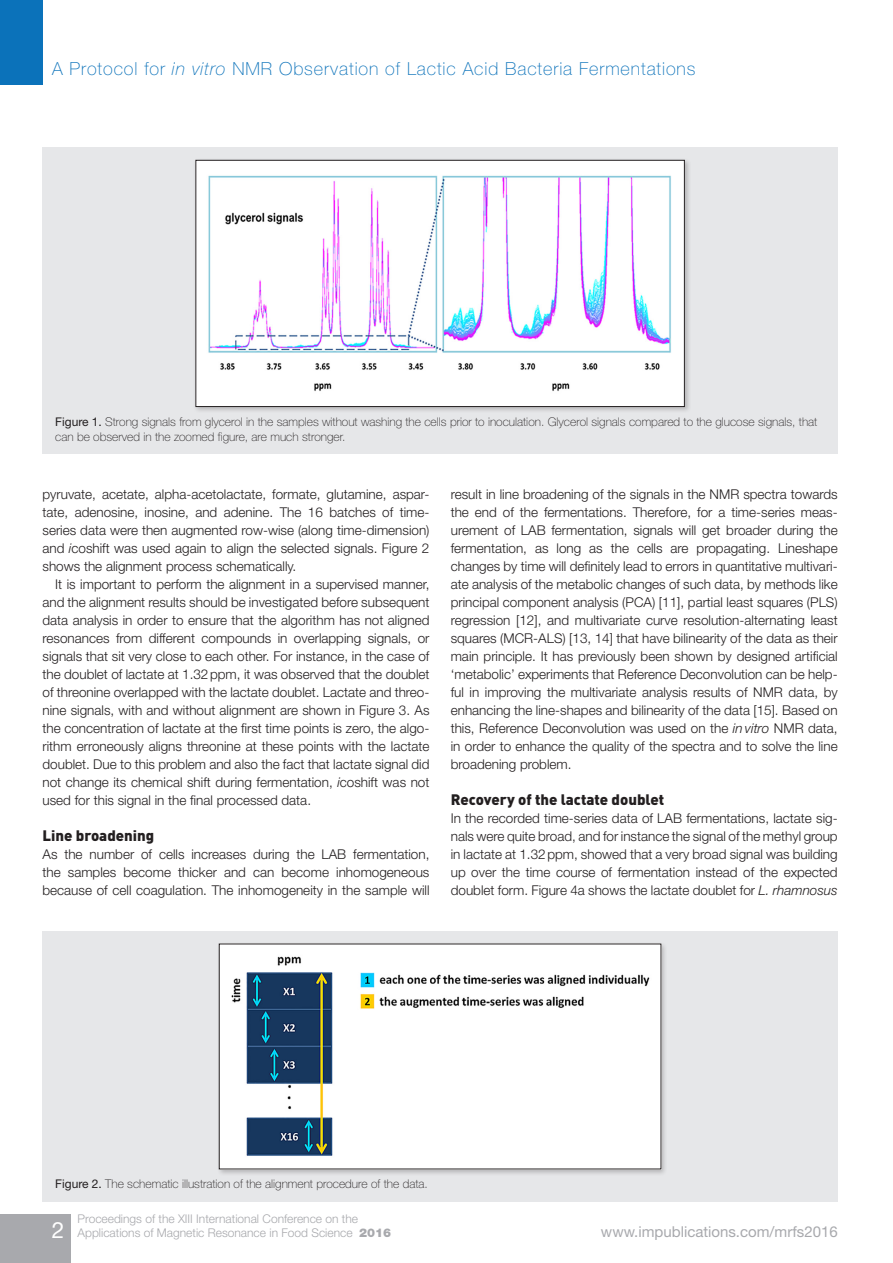
<style>
.page{position:relative;width:893px;height:1263px;background:#fff}
.page>*{position:absolute;margin:0;border:0;box-sizing:border-box;transform-origin:0 0}
.t1{font:22.5px "Helvetica Neue LT Std";color:#fff}
.t2{font:100 18px "Helvetica Neue LT Std";letter-spacing:.05em;color:#0b72ba}
.Head_B{font:900 15px "DINOT";color:#231f20}
.t3{font:15px "Helvetica Neue LT Std";color:#a8a9ad}
.Body_No_Indent{font:300 13.5px/18px "Helvetica Neue";color:#231f20;text-align:justify}
.Body{font:300 13.5px/18px "Helvetica Neue";color:#231f20;text-align:justify}
.t4{font:100 12px/15px "Helvetica Neue LT Std";color:#231f20}
.t5{font:300 12px/14.4px "Helvetica Neue";color:#a8a9ad}
.s1{font-style:italic}
.s2{font-weight:400}
.s3{font-family:"Helvetica Neue LT Std";font-weight:900}
</style>
<div class="page">
<div style="left:0;top:0;width:43px;height:85px;background:#0b72ba"></div>
<div style="left:0;top:1214px;width:71px;height:49px;background:#a8a9ad"></div>
<div style="left:43px;top:147px;width:795px;height:307px;background:#e6e7e9"></div>
<div style="left:193px;top:158px;width:498px;height:255px;background:#231f20;opacity:.25"></div>
<img style="left:198px;top:162px;width:485px;height:243px">
<div style="left:196px;top:160px;width:489px;height:247px;border:1px solid #231f20"></div>
<div style="left:43px;top:931px;width:795px;height:270px;background:#e6e7e9"></div>
<div style="left:217px;top:941px;width:451px;height:235px;background:#231f20;opacity:.25"></div>
<img style="left:221px;top:946px;width:438px;height:221px">
<h2 class="t2" style="left:52px;top:58px;width:645px">A Protocol for <span class="s1">in vitro</span> NMR Observation of Lactic Acid Bacteria Fermentations</h2>
<p class="t4" style="left:55px;top:414px;width:764px"><span class="s2">Figure 1.</span> Strong signals from glycerol in the samples without washing the cells prior to inoculation. Glycerol signals compared to the glucose signals, that can be observed in the zoomed figure, are much stronger.</p>
<p class="Body" style="left:43px;top:485px;width:388px">pyruvate, acetate, alpha-acetolactate, formate, glutamine, aspar&shy;tate, adenosine, inosine, and adenine. The 16 batches of time&shy;series data were then augmented row-wise (along time-dimension) and <span class="s1">i</span>coshift was used again to align the selected signals. Figure 2 shows the alignment process schematically.</p>
<p class="Body" style="left:43px;top:575px;width:388px;text-indent:13px">It is important to perform the alignment in a supervised manner, and the alignment results should be investigated before subsequent data analysis in order to ensure that the algorithm has not aligned resonances from different compounds in overlapping signals, or signals that sit very close to each other. For instance, in the case of the doublet of lactate at 1.32ppm, it was observed that the doublet of threonine overlapped with the lactate doublet. Lactate and threo&shy;nine signals, with and without alignment are shown in Figure 3. As the concentration of lactate at the first time points is zero, the algo&shy;rithm erroneously aligns threonine at these points with the lactate doublet. Due to this problem and also the fact that lactate signal did not change its chemical shift during fermentation, <span class="s1">i</span>coshift was not used for this signal in the final processed data.</p>
<p class="Head_B" style="left:43px;top:825px;width:113px">Line broadening</p>
<p class="Body_No_Indent" style="left:43px;top:845px;width:388px">As the number of cells increases during the LAB fermentation, the samples become thicker and can become inhomogeneous because of cell coagulation. The inhomogeneity in the sample will</p>
<p class="Body_No_Indent" style="left:451px;top:485px;width:388px">result in line broadening of the signals in the NMR spectra towards the end of the fermentations. Therefore, for a time-series meas&shy;urement of LAB fermentation, signals will get broader during the fermentation, as long as the cells are propagating. Lineshape changes by time will definitely lead to errors in quantitative multivari&shy;ate analysis of the metabolic changes of such data, by methods like principal component analysis (PCA) [11], partial least squares (PLS) regression [12], and multivariate curve resolution-alternating least squares (MCR-ALS) [13, 14] that have bilinearity of the data as their main principle. It has previously been shown by designed artificial ‘metabolic’ experiments that Reference Deconvolution can be help&shy;ful in improving the multivariate analysis results of NMR data, by enhancing the line-shapes and bilinearity of the data [15]. Based on this, Reference Deconvolution was used on the <span class="s1">in vitro</span> NMR data, in order to enhance the quality of the spectra and to solve the line broadening problem.</p>
<p class="Head_B" style="left:451px;top:789px;width:215px">Recovery of the lactate doublet</p>
<p class="Body_No_Indent" style="left:451px;top:809px;width:388px">In the recorded time-series data of LAB fermentations, lactate sig&shy;nals were quite broad, and for instance the signal of the methyl group in lactate at 1.32ppm, showed that a very broad signal was building up over the time course of fermentation instead of the expected doublet form. Figure 4a shows the lactate doublet for <span class="s1">L. rhamnosus</span></p>
<p class="t4" style="left:55px;top:1177px;width:374px"><span class="s2">Figure 2.</span> The schematic illustration of the alignment procedure of the data.</p>
<p class="t1" style="left:52px;top:1216px;width:14px">2</p>
<p class="t5" style="left:78px;top:1211px;width:315px">Proceedings of the XIII International Conference on the<br>Applications of Magnetic Resonance in Food Science <span class="s3">2016</span></p>
<p class="t3" style="left:601px;top:1223px;width:238px">www.impublications.com/mrfs2016</p>
</div>
